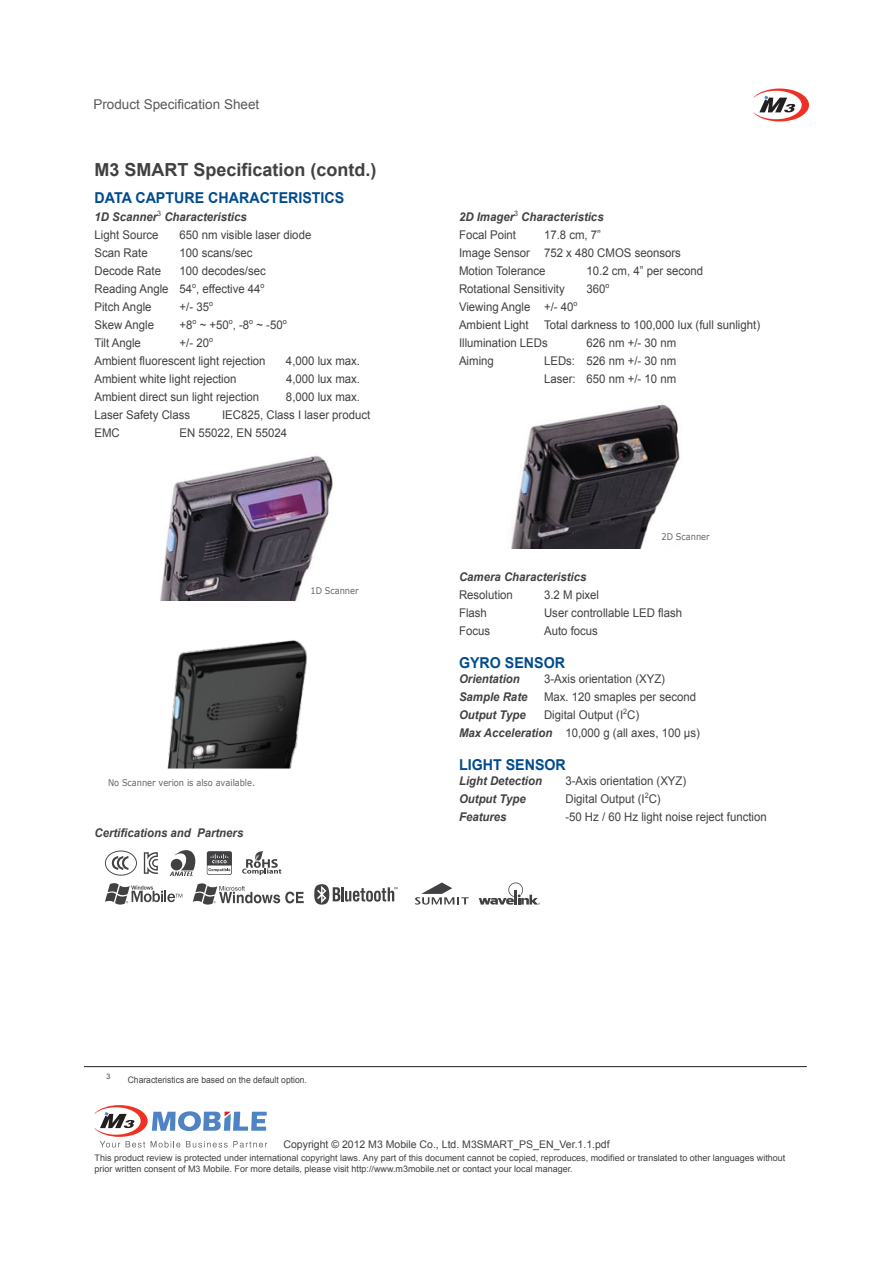
<style>
.page{position:relative;width:893px;height:1263px;background:#fff}
.page>*{position:absolute;margin:0;border:0;box-sizing:border-box;transform-origin:0 0}
.t1{font:700 18px "Arial";color:#414042}
.t2{font:700 15px "Arial";color:#004b8d;scale:.95 1}
.t3{font:13.5px "Arial";color:#58595b}
.t4{font:12px/18px "Arial";color:#414042;scale:.95 1}
.t5{font:italic 700 12px/18px "Arial";color:#414042;scale:.95 1}
.t6{font:10.5px "Arial";color:#414042}
.t7{font:9.15px "Verdana";letter-spacing:-.005em;color:#636467;scale:.9 1}
.t8{font:9px/10.5px "Arial";color:#414042}
.t9{font:9px "Arial";color:#414042;scale:.95 1}
.t10{font:7.5px "Arial";color:#414042;scale:.95 1}
.s1{font-weight:400;font-style:normal}
.s2{font-weight:700;font-style:italic}
</style>
<div class="page">
<svg style="left:754px;top:89px;width:55px;height:33px"></svg>
<hr style="left:84px;top:1066px;width:723px;height:1px;background:#231f20">
<svg style="left:94px;top:1105px;width:173px;height:43px"></svg>
<img style="left:160px;top:455px;width:173px;height:145px">
<img style="left:510px;top:404px;width:172px;height:144px">
<img style="left:167px;top:640px;width:140px;height:128px">
<svg style="left:144px;top:852px;width:14px;height:22px"></svg>
<svg style="left:105px;top:850px;width:32px;height:26px"></svg>
<svg style="left:207px;top:851px;width:25px;height:24px"></svg>
<svg style="left:242px;top:851px;width:39px;height:24px"></svg>
<svg style="left:170px;top:850px;width:26px;height:26px"></svg>
<svg style="left:479px;top:882px;width:61px;height:23px"></svg>
<svg style="left:415px;top:882px;width:54px;height:23px"></svg>
<svg style="left:314px;top:884px;width:83px;height:21px"></svg>
<svg style="left:105px;top:883px;width:77px;height:22px"></svg>
<svg style="left:193px;top:883px;width:111px;height:22px"></svg>
<p class="t3" style="left:93px;top:95px;width:167px">Product Specification Sheet</p>
<h1 class="t1" style="left:94px;top:157px;width:284px">M3 SMART Specification (contd.)</h1>
<p class="t2" style="left:94px;top:187px;width:265px">DATA CAPTURE CHARACTERISTICS</p>
<p class="t5" style="left:94px;top:208px;width:162px">1D Scanner<sup>3</sup> Characteristics<br><span class="s1">Light Source</span></p>
<p class="t4" style="left:180px;top:225px;width:140px">650 nm visible laser diode</p>
<p class="t4" style="left:95px;top:243px;width:58px">Scan Rate</p>
<p class="t4" style="left:180px;top:243px;width:78px">100 scans/sec</p>
<p class="t4" style="left:95px;top:261px;width:72px">Decode Rate</p>
<p class="t4" style="left:94px;top:261px;width:182px;text-align:justify;text-indent:85px">100 decodes/sec Reading Angle 54<sup>o</sup>, effective 44<sup>o </sup>Pitch Angle</p>
<p class="t4" style="left:180px;top:297px;width:37px">+/- 35<sup>o</sup></p>
<p class="t4" style="left:94px;top:315px;width:64px">Skew Angle</p>
<p class="t4" style="left:180px;top:315px;width:114px">+8<sup>o</sup> ~ +50<sup>o</sup>, -8<sup>o</sup> ~ -50<sup>o</sup></p>
<p class="t4" style="left:94px;top:333px;width:50px">Tilt Angle</p>
<p class="t4" style="left:94px;top:333px;width:182px;text-indent:85px">+/- 20<sup>o<br></sup>Ambient fluorescent light rejection</p>
<p class="t4" style="left:286px;top:351px;width:80px">4,000 lux max.</p>
<p class="t4" style="left:94px;top:369px;width:151px">Ambient white light rejection</p>
<p class="t4" style="left:286px;top:369px;width:80px">4,000 lux max.</p>
<p class="t4" style="left:94px;top:387px;width:175px">Ambient direct sun light rejection</p>
<p class="t4" style="left:286px;top:387px;width:80px">8,000 lux max.</p>
<p class="t4" style="left:94px;top:405px;width:102px">Laser Safety Class</p>
<p class="t4" style="left:222px;top:405px;width:158px">IEC825, Class I laser product</p>
<p class="t4" style="left:94px;top:423px;width:28px">EMC</p>
<p class="t4" style="left:179px;top:423px;width:115px">EN 55022, EN 55024</p>
<p class="t7" style="left:310px;top:585px;width:55px">1D Scanner</p>
<p class="t7" style="left:108px;top:776px;width:165px">No Scanner verion is also available.</p>
<p class="t5" style="left:94px;top:824px;width:158px">Certifications and Partners</p>
<p class="t5" style="left:459px;top:208px;width:154px">2D Imager<sup>3</sup> Characteristics<br><span class="s1">Focal Point</span></p>
<p class="t4" style="left:459px;top:225px;width:235px;text-indent:85px">17.8 cm, 7”<br>Image Sensor 752 x 480 CMOS seonsors<br>Motion Tolerance</p>
<p class="t4" style="left:587px;top:261px;width:124px">10.2 cm, 4” per second</p>
<p class="t4" style="left:459px;top:279px;width:113px">Rotational Sensitivity</p>
<p class="t4" style="left:587px;top:279px;width:26px">360<sup>o</sup></p>
<p class="t4" style="left:459px;top:297px;width:126px">Viewing Angle +/- 40<sup>o<br></sup>Ambient Light</p>
<p class="t4" style="left:459px;top:315px;width:318px;text-indent:85px">Total darkness to 100,000 lux (full sunlight)<br>Illumination LEDs</p>
<p class="t4" style="left:587px;top:333px;width:96px">626 nm +/- 30 nm</p>
<p class="t4" style="left:459px;top:351px;width:38px">Aiming</p>
<p class="t4" style="left:544px;top:351px;width:141px">LEDs: 526 nm +/- 30 nm<br>Laser: 650 nm +/- 10 nm</p>
<p class="t7" style="left:662px;top:530px;width:55px">2D Scanner</p>
<p class="t5" style="left:459px;top:568px;width:136px">Camera Characteristics</p>
<p class="t4" style="left:459px;top:585px;width:58px">Resolution</p>
<p class="t4" style="left:544px;top:585px;width:60px">3.2 M pixel</p>
<p class="t4" style="left:459px;top:603px;width:31px">Flash</p>
<p class="t4" style="left:544px;top:603px;width:147px">User controllable LED flash</p>
<p class="t4" style="left:459px;top:621px;width:34px">Focus</p>
<p class="t4" style="left:544px;top:621px;width:58px">Auto focus</p>
<p class="t2" style="left:459px;top:652px;width:113px">GYRO SENSOR</p>
<p class="t5" style="left:459px;top:670px;width:66px">Orientation</p>
<p class="t4" style="left:544px;top:669px;width:129px">3-Axis orientation (XYZ)</p>
<p class="t5" style="left:459px;top:688px;width:74px">Sample Rate</p>
<p class="t4" style="left:544px;top:687px;width:162px">Max. 120 smaples per second</p>
<p class="t5" style="left:459px;top:706px;width:72px">Output Type</p>
<p class="t4" style="left:459px;top:705px;width:255px;text-indent:85px">Digital Output (I<sup>2</sup>C)<br><span class="s2">Max Acceleration</span> 10,000 g (all axes, 100 µs)</p>
<p class="t2" style="left:459px;top:754px;width:114px">LIGHT SENSOR</p>
<p class="t5" style="left:459px;top:772px;width:89px">Light Detection</p>
<p class="t4" style="left:565px;top:771px;width:129px">3-Axis orientation (XYZ)</p>
<p class="t5" style="left:459px;top:790px;width:72px">Output Type</p>
<p class="t4" style="left:565px;top:789px;width:102px">Digital Output (I<sup>2</sup>C)</p>
<p class="t5" style="left:459px;top:808px;width:52px">Features</p>
<p class="t4" style="left:565px;top:807px;width:214px">-50 Hz / 60 Hz light noise reject function</p>
<p class="t10" style="left:106px;top:1071px;width:6px">3</p>
<p class="t9" style="left:128px;top:1074px;width:190px">Characteristics are based on the default option.</p>
<p class="t6" style="left:284px;top:1137px;width:328px">Copyright © 2012 M3 Mobile Co., Ltd. M3SMART_PS_EN_Ver.1.1.pdf</p>
<p class="t8" style="left:94px;top:1153px;width:692px">This product review is protected under international copyright laws. Any part of this document cannot be copied, reproduces, modified or translated to other languages without prior written consent of M3 Mobile. For more details, please visit http://www.m3mobile.net or contact your local manager.</p>
</div>
